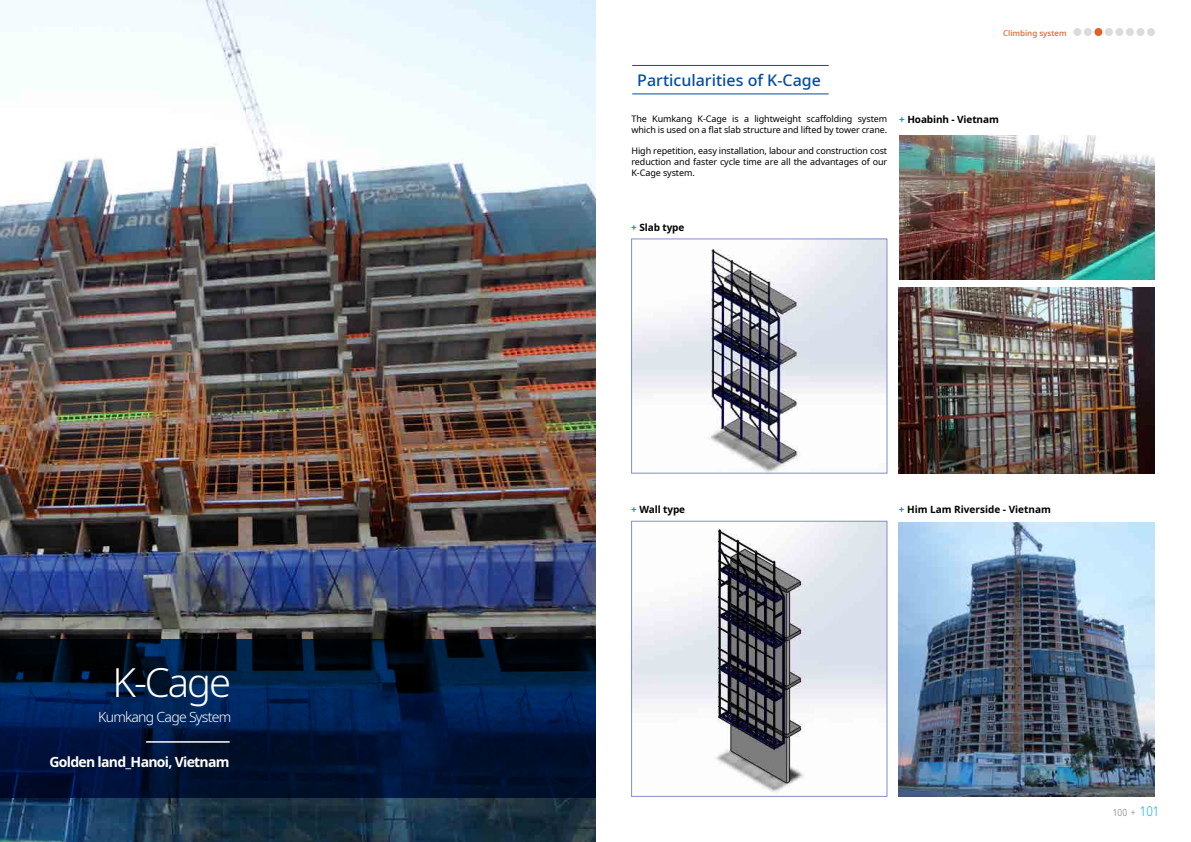
<style>
.page{position:relative;width:1191px;height:842px;background:#fff}
.page>*{position:absolute;margin:0;border:0;box-sizing:border-box;transform-origin:0 0}
.t1{font:300 40px "Noto Sans";color:#fff}
.t2{font:500 16px "Noto Sans";color:#014da2}
.t3{font:700 14px "Noto Sans";letter-spacing:-.05em;color:#fff}
.t4{font:300 14px "Noto Sans";letter-spacing:-.05em;color:#fff}
.t5{font:700 10px "Noto Sans";letter-spacing:-.01em;color:#000}
.t6{font:300 9.8px "Noto Sans";color:#6d6e71;scale:.85 1}
.t7{font:9px/10.8px "Noto Sans";letter-spacing:-.01em;color:#000}
.t8{font:500 8px "Noto Sans";color:#e06027}
.s1{color:#009ad9}
.s2{font-size:13.4px;color:#00aeef}
</style>
<div class="page">
<div style="left:1084px;top:28px;width:7px;height:8px;background:#d9dbdc;border-radius:50%"></div>
<div style="left:1073px;top:28px;width:8px;height:8px;background:#d9dbdc;border-radius:50%"></div>
<div style="left:1094px;top:28px;width:8px;height:8px;background:#e06027;border-radius:50%"></div>
<div style="left:1126px;top:28px;width:8px;height:8px;background:#d9dbdc;border-radius:50%"></div>
<div style="left:1105px;top:28px;width:8px;height:8px;background:#d9dbdc;border-radius:50%"></div>
<div style="left:1136px;top:28px;width:8px;height:8px;background:#d9dbdc;border-radius:50%"></div>
<div style="left:1115px;top:28px;width:8px;height:8px;background:#d9dbdc;border-radius:50%"></div>
<div style="left:1147px;top:28px;width:8px;height:8px;background:#d9dbdc;border-radius:50%"></div>
<img style="left:0;top:0;width:595px;height:842px">
<hr style="left:632px;top:65px;width:196px;height:1px;background:#014da2">
<hr style="left:632px;top:94px;width:196px;height:1px;background:#014da2">
<svg style="left:0;top:639px;width:595px;height:159px;background:#001538"></svg>
<hr style="left:146px;top:741px;width:84px;height:2px;background:#fff">
<img style="left:898px;top:288px;width:256px;height:185px">
<img style="left:898px;top:523px;width:256px;height:274px">
<img style="left:899px;top:135px;width:255px;height:144px">
<img style="left:633px;top:241px;width:252px;height:230px">
<div style="left:631px;top:239px;width:256px;height:234px;border:1px solid #8490c8"></div>
<img style="left:633px;top:523px;width:252px;height:270px">
<div style="left:631px;top:521px;width:256px;height:276px;border:1px solid #8490c8"></div>
<h1 class="t1" style="left:112px;top:654px;width:120px">K-Cage</h1>
<h3 class="t4" style="left:98px;top:707px;width:135px">Kumkang Cage System</h3>
<h3 class="t3" style="left:49px;top:752px;width:182px">Golden land_Hanoi, Vietnam</h3>
<p class="t8" style="left:1003px;top:27px;width:65px">Climbing system</p>
<h2 class="t2" style="left:637px;top:69px;width:185px">Particularities of K-Cage</h2>
<p class="t7" style="left:631px;top:113px;width:257px">The Kumkang K-Cage is a lightweight scaffolding system which is used on a flat slab structure and lifted by tower crane.</p>
<p class="t7" style="left:631px;top:146px;width:257px;text-align:justify">High repetition, easy installation, labour and construction cost reduction and faster cycle time are all the advantages of our K-Cage system.</p>
<p class="t5" style="left:899px;top:112px;width:101px"><span class="s1">+</span> Hoabinh - Vietnam</p>
<p class="t5" style="left:631px;top:221px;width:55px"><span class="s1">+</span> Slab type</p>
<p class="t5" style="left:631px;top:502px;width:55px"><span class="s1">+</span> Wall type</p>
<p class="t5" style="left:898px;top:502px;width:154px"><span class="s1">+</span> Him Lam Riverside - Vietnam</p>
<p class="t6" style="left:1112px;top:805px;width:56px">100 + <span class="s2">101</span></p>
</div>
